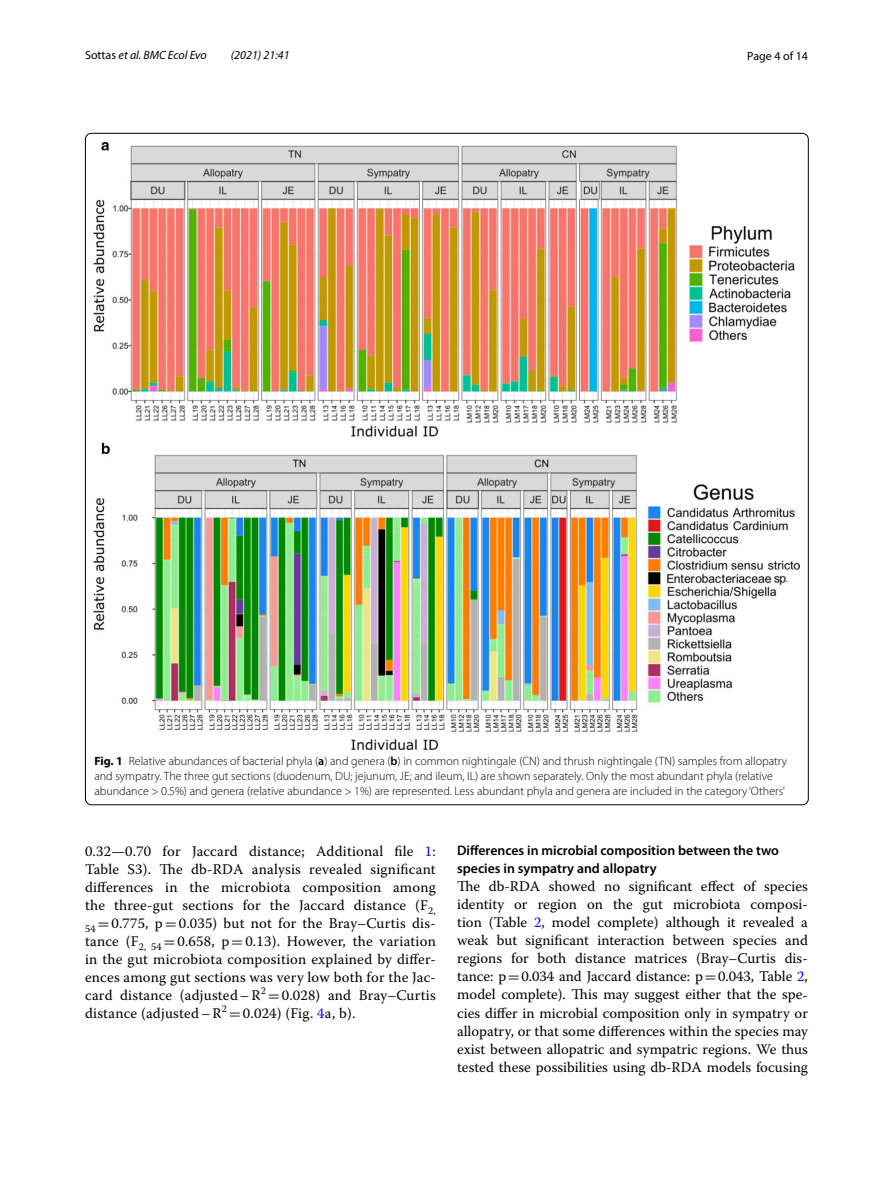
<style>
.page{position:relative;width:893px;height:1187px;background:#fff}
.page>*{position:absolute;margin:0;border:0;box-sizing:border-box;transform-origin:0 0}
.t1{font:14.7px/18px "Warnock Pro";letter-spacing:.01em;color:#000;text-align:justify}
.t2{font:600 13.8px/18px "Myriad Pro";color:#000}
.t3{font:300 12px/15px "Myriad Pro";color:#000}
.t4{font:italic 12px "Myriad Pro";color:#000}
.t5{font:12px "Myriad Pro";color:#000}
.s1{font-style:normal}
.s2{font-weight:700}
.s3{font-weight:600}
.s4{color:#00f}
.s5{font-family:"MTSY"}
</style>
<div class="page">
<img style="left:94px;top:142px;width:706px;height:607px">
<p class="t4" style="left:85px;top:48px;width:123px"><span class="s1">Sottas</span> et al. BMC Ecol Evo</p>
<p class="t4" style="left:231px;top:48px;width:60px">(2021) 21:41</p>
<p class="t5" style="left:747px;top:48px;width:62px">Page 4 of 14</p>
<p class="t3" style="left:94px;top:753px;width:694px"><span class="s2">Fig. 1</span> Relative abundances of bacterial phyla (<span class="s3">a</span>) and genera (<span class="s3">b</span>) in common nightingale (CN) and thrush nightingale (TN) samples from allopatry and sympatry. The three gut sections (duodenum, DU; jejunum, JE; and ileum, IL) are shown separately. Only the most abundant phyla (relative abundance &gt; 0.5%) and genera (relative abundance &gt; 1%) are represented. Less abundant phyla and genera are included in the category ‘Others’</p>
<p class="t1" style="left:85px;top:841px;width:352px">0.32—0.70 for Jaccard distance; Additional file <span class="s4">1</span>:<br>Table S3). The db-RDA analysis revealed significant differences in the microbiota composition among the three-gut sections for the Jaccard distance (F<sub>2, 54</sub> <span class="s5">=</span>0.775, p<span class="s5">=</span>0.035) but not for the Bray–Curtis dis&shy;tance (F<sub>2,</sub> <sub>54</sub> <span class="s5">=</span>0.658, p<span class="s5">=</span>0.13). However, the variation in the gut microbiota composition explained by differ&shy;ences among gut sections was very low both for the Jac&shy;card distance (adjusted – -R<sup>2</sup> <span class="s5">=</span>0.028) and Bray–Curtis distance (adjusted – -R<sup>2</sup> <span class="s5">=</span>0.024) (Fig. <span class="s4">4</span>a, b).</p>
<p class="t2" style="left:457px;top:841px;width:323px">Differences in microbial composition between the two species in sympatry and allopatry</p>
<p class="t1" style="left:457px;top:877px;width:352px">The db-RDA showed no significant effect of species identity or region on the gut microbiota composi&shy;tion (Table <span class="s4">2</span>, model complete) although it revealed a weak but significant interaction between species and regions for both distance matrices (Bray–Curtis dis&shy;tance: p<span class="s5">=</span>0.034 and Jaccard distance: p<span class="s5">=</span>0.043, Table <span class="s4">2</span>, model complete). This may suggest either that the spe&shy;cies differ in microbial composition only in sympatry or allopatry, or that some differences within the species may exist between allopatric and sympatric regions. We thus tested these possibilities using db-RDA models focusing</p>
</div>
